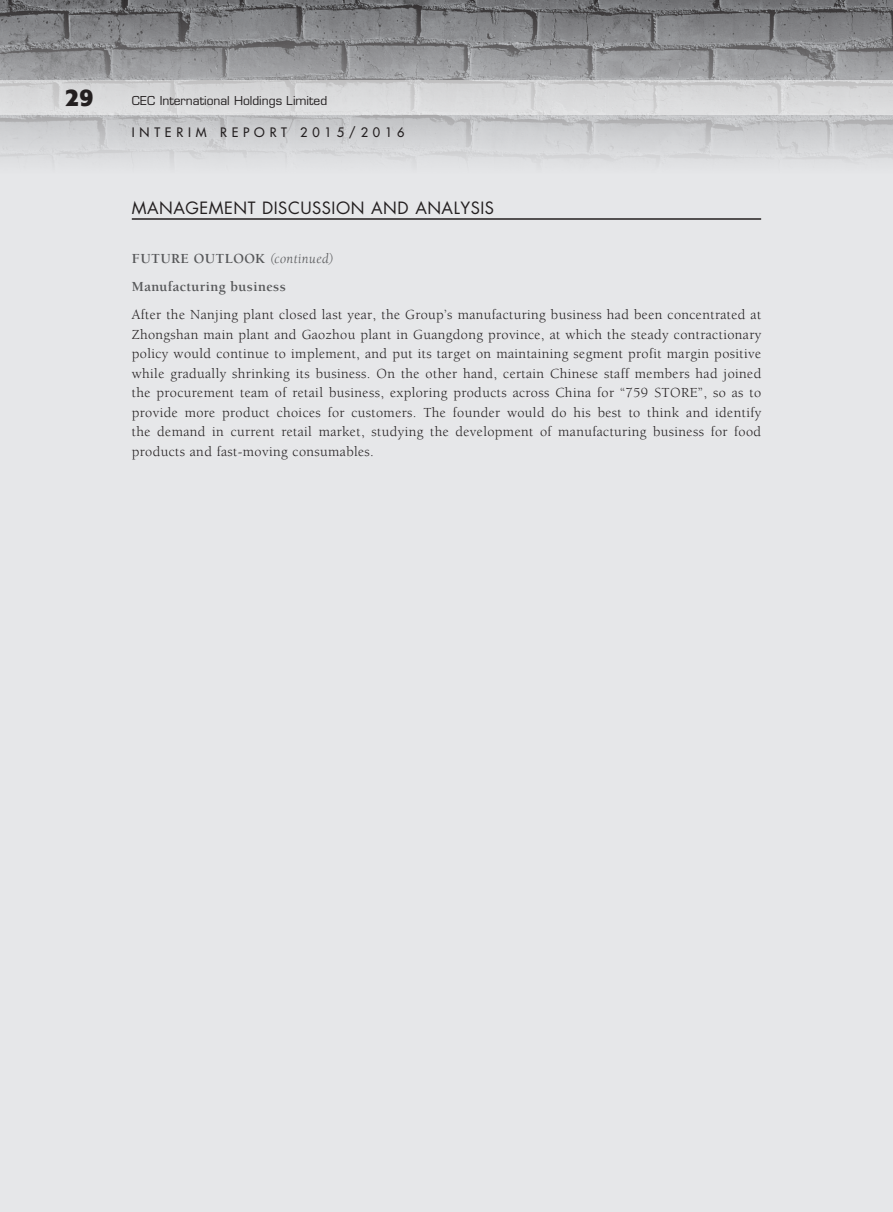
<style>
.page{position:relative;width:893px;height:1212px;background:#e6e7e9}
.page>*{position:absolute;margin:0;border:0;box-sizing:border-box;transform-origin:0 0}
.t1{font:700 24px "Formata";color:#231f20}
.t2{font:16.5px "Futura Std";letter-spacing:.03em;color:#231f20}
.t3{font:14.25px/19.5px "Berkeley Std";letter-spacing:.025em;color:#231f20;text-align:justify}
.t4{font:700 14.25px/28px "Berkeley Std";letter-spacing:.025em;color:#57585a}
.t5{font:500 12.75px "Futura Std";letter-spacing:.375em;color:#231f20}
.t6{font:12px "Eurostile LT Std";color:#231f20}
.s1{font-weight:400;font-style:italic}
</style>
<div class="page">
<img style="left:0;top:0;width:893px;height:165px">
<svg style="left:0;top:81px;width:893px;height:34px;fill:#d9d9db"></svg>
<hr style="left:132px;top:218px;width:629px;height:2px;background:#231f20">
<h1 class="t1" style="left:66px;top:83px;width:29px">29</h1>
<p class="t6" style="left:132px;top:94px;width:197px">CEC International Holdings Limited</p>
<p class="t5" style="left:132px;top:125px;width:274px">INTERIM REPORT 2015/2016</p>
<p class="t2" style="left:132px;top:197px;width:364px">MANAGEMENT DISCUSSION AND ANALYSIS</p>
<p class="t4" style="left:132px;top:245px;width:203px">FUTURE OUTLOOK <span class="s1">(continued)<br></span>Manufacturing business</p>
<p class="t3" style="left:132px;top:305px;width:631px">After the Nanjing plant closed last year, the Group’s manufacturing business had been concentrated at Zhongshan main plant and Gaozhou plant in Guangdong province, at which the steady contractionary policy would continue to implement, and put its target on maintaining segment profit margin positive while gradually shrinking its business. On the other hand, certain Chinese staff members had joined the procurement team of retail business, exploring products across China for “759 STORE”, so as to provide more product choices for customers. The founder would do his best to think and identify the demand in current retail market, studying the development of manufacturing business for food products and fast-moving consumables.</p>
</div>
